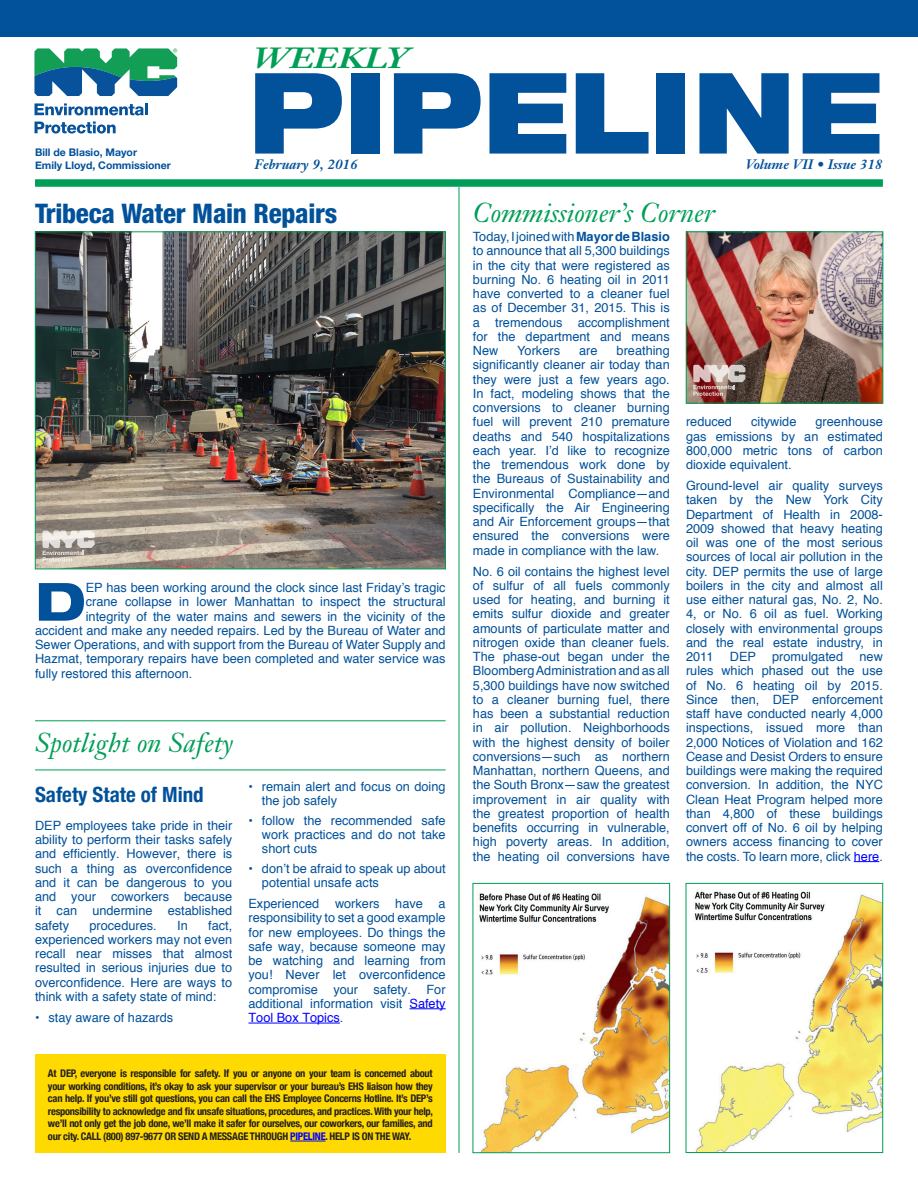
<style>
.page{position:relative;width:918px;height:1188px;background:#fff}
.page>*{position:absolute;margin:0;border:0;box-sizing:border-box;transform-origin:0 0}
.t1{font:900 expanded 112.5px "Helvetica Neue";color:#01519b;scale:.9 1}
.body{font:800 expanded 52.65px "Helvetica Neue";color:#01519b}
.t2{font:italic 700 28.8px "Janson Text";color:#009e57;scale:1.25 1}
.t3{font:italic 27px "Janson Text";color:#009e57}
.body-2{font:800 condensed 27px "Helvetica Neue";letter-spacing:-.01em;color:#01519b}
.body-3{font:700 condensed 21px "Helvetica Neue";color:#01519b}
.t4{font:italic 700 13.5px "Janson Text";color:#01519b}
.body-4{font:12.75px/14.2px "Helvetica";color:#01519b;text-align:justify}
.t5{font:700 condensed 10.5px/12.6px "Helvetica Neue";letter-spacing:-.025em;color:#231f20;text-align:justify}
.t6{font:700 10.5px "Helvetica Neue";color:#01519b}
.s1{color:#00f}
.s2{font-weight:700}
</style>
<div class="page">
<svg style="left:854px;top:861px;width:25px;height:1px"></svg>
<img style="left:479px;top:893px;width:189px;height:258px">
<div style="left:473px;top:883px;width:197px;height:270px;border:1px solid #009e57"></div>
<svg style="left:35px;top:103px;width:113px;height:12px"></svg>
<svg style="left:35px;top:122px;width:81px;height:12px"></svg>
<svg style="left:34px;top:48px;width:143px;height:48px"></svg>
<div style="left:35px;top:179px;width:848px;height:8px;background:#009e57"></div>
<hr style="left:459px;top:187px;width:1px;height:966px;background:#009e57">
<div style="left:0;top:0;width:918px;height:36px;background:#01519b"></div>
<div style="left:35px;top:1054px;width:411px;height:99px;background:#ffda01"></div>
<hr style="left:290px;top:1141px;width:35px;height:1px;background:#00f">
<hr style="left:410px;top:1008px;width:36px;height:1px;background:#00f">
<hr style="left:248px;top:1023px;width:92px;height:1px;background:#00f">
<hr style="left:35px;top:720px;width:411px;height:1px;background:#009e57">
<hr style="left:35px;top:770px;width:411px;height:1px;background:#009e57">
<img style="left:37px;top:234px;width:407px;height:333px">
<div style="left:35px;top:232px;width:411px;height:337px;border:1px solid #009e57"></div>
<svg style="left:43px;top:531px;width:52px;height:31px;background:#c7c1b8"></svg>
<img style="left:694px;top:891px;width:187px;height:260px">
<div style="left:686px;top:883px;width:197px;height:270px;border:1px solid #009e57"></div>
<img style="left:688px;top:234px;width:193px;height:167px">
<svg style="left:693px;top:365px;width:52px;height:31px;background:#af908c"></svg>
<p class="t6" style="left:35px;top:144px;width:104px">Bill de Blasio, Mayor</p>
<p class="t6" style="left:35px;top:157px;width:137px">Emily Lloyd, Commissioner</p>
<p class="t2" style="left:253px;top:39px;width:126px">WEEKLY</p>
<p class="t1" style="left:248px;top:40px;width:706px">PIPELINE</p>
<p class="t4" style="left:255px;top:155px;width:105px">February 9, 2016</p>
<p class="t4" style="left:746px;top:155px;width:138px">Volume VII • Issue 318</p>
<p class="body-2" style="left:35px;top:197px;width:304px">Tribeca Water Main Repairs</p>
<p class="t3" style="left:473px;top:196px;width:244px">Commissioner’s Corner</p>
<p class="body" style="left:35px;top:568px;width:52px">D</p>
<p class="body-4" style="left:86px;top:581px;width:361px">EP has been working around the clock since last Friday’s tragic</p>
<p class="body-4" style="left:86px;top:595px;width:361px">crane collapse in lower Manhattan to inspect the structural</p>
<p class="body-4" style="left:86px;top:609px;width:361px">integrity of the water mains and sewers in the vicinity of the</p>
<p class="body-4" style="left:35px;top:624px;width:412px">accident and make any needed repairs. Led by the Bureau of Water and</p>
<p class="body-4" style="left:35px;top:638px;width:412px">Sewer Operations, and with support from the Bureau of Water Supply and</p>
<p class="body-4" style="left:35px;top:652px;width:412px">Hazmat, temporary repairs have been completed and water service was</p>
<p class="body-4" style="left:35px;top:666px;width:159px">fully restored this afternoon.</p>
<p class="t3" style="left:35px;top:726px;width:200px">Spotlight on Safety</p>
<p class="body-3" style="left:35px;top:777px;width:170px">Safety State of Mind</p>
<p class="body-4" style="left:35px;top:819px;width:199px">DEP employees take pride in their ability to perform their tasks safely and efficiently. However, there is such a thing as overconfidence and it can be dangerous to you and your coworkers because it can undermine established safety</p>
<p class="body-4" style="left:35px;top:918px;width:199px;text-indent:173px">fact, experienced workers may not even recall near misses that almost resulted in serious injuries due to overconfidence. Here are ways to think with a safety state of mind:</p>
<p class="body-4" style="left:35px;top:1011px;width:140px">• stay aware of hazards</p>
<p class="body-4" style="left:89px;top:918px;width:69px">procedures.</p>
<p class="body-4" style="left:177px;top:918px;width:12px">In</p>
<p class="body-4" style="left:262px;top:780px;width:185px;text-indent:-14px">• remain alert and focus on doing the job safely</p>
<p class="body-4" style="left:262px;top:814px;width:185px;text-indent:-14px">• follow the recommended safe work practices and do not take short cuts</p>
<p class="body-4" style="left:262px;top:862px;width:185px;text-indent:-14px">• don’t be afraid to speak up about potential unsafe acts</p>
<p class="body-4" style="left:248px;top:897px;width:199px">Experienced workers have a responsibility to set a good example for new employees. Do things the safe way, because someone may be watching and learning from you! Never let overconfidence compromise your safety. For additional information visit <span class="s1">Safety Tool Box Topics</span>.</p>
<p class="t5" style="left:48px;top:1066px;width:387px">At DEP, everyone is responsible for safety. If you or anyone on your team is concerned about your working conditions, it’s okay to ask your supervisor or your bureau’s EHS liaison how they can help. If you’ve still got questions, you can call the EHS Employee Concerns Hotline. It’s DEP’s responsibility to acknowledge and fix unsafe situations, procedures, and practices. With your help, we’ll not only get the job done, we’ll make it safer for ourselves, our coworkers, our families, and our city. CALL (800) 897-9677 OR SEND A MESSAGE THROUGH <span class="s1">PIPELINE</span>. HELP IS ON THE WAY.</p>
<p class="body-4" style="left:473px;top:230px;width:198px">Today, I joined with <span class="s2">Mayor de Blasio </span>to announce that all 5,300 buildings in the city that were registered as burning No. 6 heating oil in 2011 have converted to a cleaner fuel as of December 31, 2015. This is a tremendous accomplishment for the department and means New</p>
<p class="body-4" style="left:473px;top:344px;width:198px;text-indent:144px">breathing significantly cleaner air today than they were just a few years ago.<br>In fact, modeling shows that the conversions to cleaner burning fuel will prevent 210 premature deaths and 540 hospitalizations each year. I’d like to recognize the tremendous work done by the Bureaus of Sustainability and Environmental Compliance—and specifically the Air Engineering and Air Enforcement groups—that ensured the conversions were made in compliance with the law.</p>
<p class="body-4" style="left:473px;top:564px;width:198px">No. 6 oil contains the highest level of sulfur of all fuels commonly used for heating, and burning it emits sulfur dioxide and greater amounts of particulate matter and nitrogen oxide than cleaner fuels.<br>The phase-out began under the Bloomberg Administration and as all 5,300 buildings have now switched to a cleaner burning fuel, there has been a substantial reduction in air pollution. Neighborhoods with the highest density of boiler conversions—such as northern Manhattan, northern Queens, and the South Bronx—saw the greatest improvement in air quality with the greatest proportion of health benefits occurring in vulnerable, high poverty areas. In addition, the heating oil conversions have</p>
<p class="body-4" style="left:517px;top:344px;width:44px">Yorkers</p>
<p class="body-4" style="left:579px;top:344px;width:20px">are</p>
<p class="body-4" style="left:686px;top:415px;width:198px;text-indent:130px">greenhouse gas emissions by an estimated 800,000 metric tons of carbon dioxide equivalent.</p>
<p class="body-4" style="left:686px;top:479px;width:198px">Ground-level air quality surveys taken by the New York City Department of Health in 2008- 2009 showed that heavy heating oil was one of the most serious sources of local air pollution in the city. DEP permits the use of large boilers in the city and almost all use either natural gas, No. 2, No.<br>4, or No. 6 oil as fuel. Working closely with environmental groups and the real estate industry, in 2011</p>
<p class="body-4" style="left:686px;top:415px;width:48px">reduced</p>
<p class="body-4" style="left:751px;top:415px;width:47px">citywide</p>
<p class="body-4" style="left:730px;top:650px;width:28px">DEP</p>
<p class="body-4" style="left:772px;top:650px;width:72px">promulgated</p>
<p class="body-4" style="left:686px;top:650px;width:198px;text-indent:173px">new rules which phased out the use of No. 6 heating oil by 2015.<br>Since then, DEP enforcement staff have conducted nearly 4,000 inspections, issued more than 2,000 Notices of Violation and 162<br>Cease and Desist Orders to ensure buildings were making the required conversion. In addition, the NYC Clean Heat Program helped more than 4,800 of these buildings convert off of No. 6 oil by helping owners access financing to cover the costs. To learn more, click <span class="s1">here</span>.</p>
</div>
